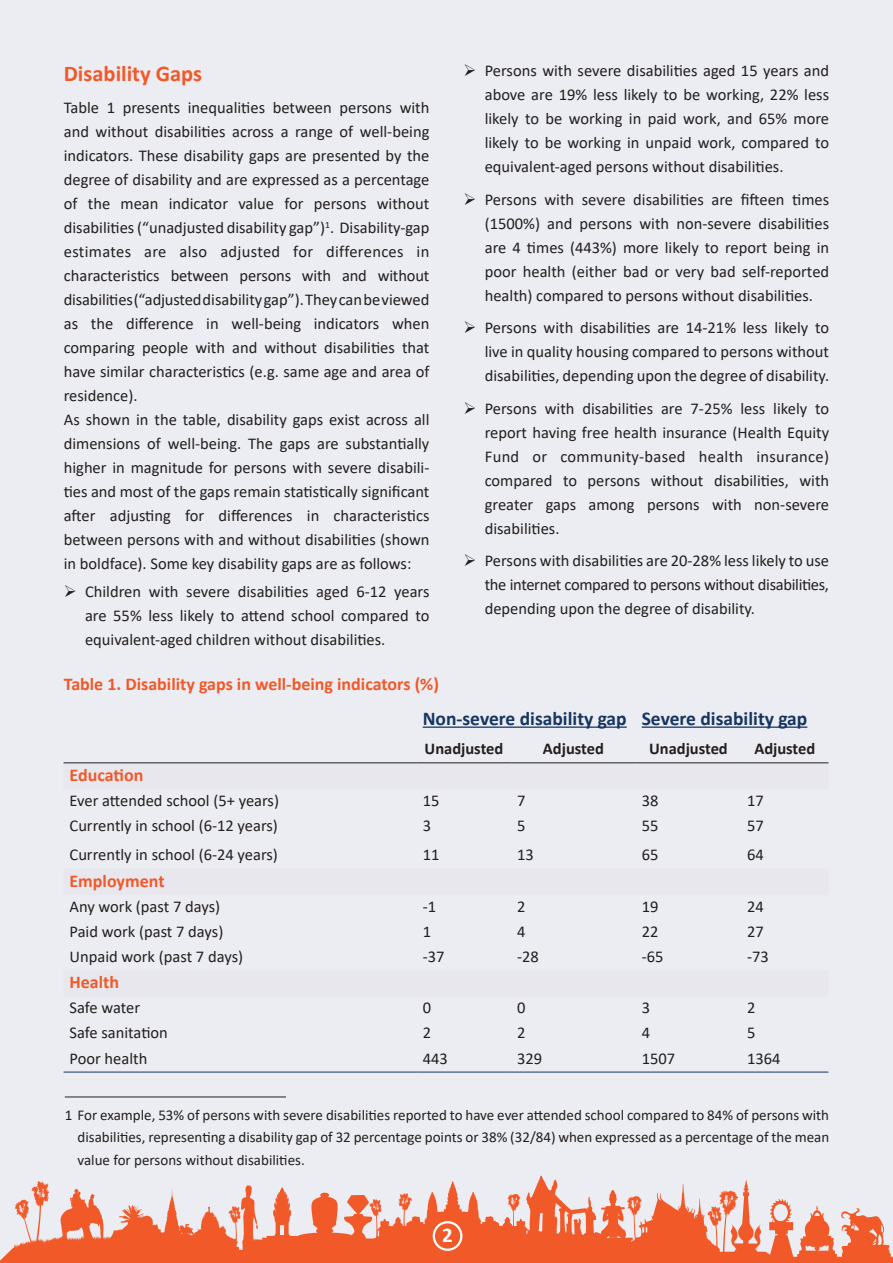
<style>
.page{position:relative;width:893px;height:1263px;background:#ecedf2}
.page>*{position:absolute;margin:0;border:0;box-sizing:border-box;transform-origin:0 0}
.t1{font:700 22.5px "Calibri";color:#f15929}
.t2{font:700 21px "Calibri";color:#fff}
.t3{font:700 19.5px "Calibri";color:#163561}
.t4{font:700 18px "Calibri";color:#f15929}
.t5{font:16.5px/24px "Calibri";color:#231f20;text-align:justify}
.t6{font:700 16.5px "Calibri";color:#231f20}
.t7{font:15px/22.5px "Calibri";color:#231f20;text-align:justify}
</style>
<div class="page">
<svg style="left:64px;top:763px;width:764px;height:1px"></svg>
<hr style="left:64px;top:762px;width:353px;height:1px;background:#231f20">
<hr style="left:417px;top:762px;width:94px;height:1px;background:#231f20">
<hr style="left:511px;top:762px;width:125px;height:1px;background:#231f20">
<hr style="left:636px;top:762px;width:105px;height:1px;background:#231f20">
<hr style="left:741px;top:762px;width:87px;height:1px;background:#231f20">
<hr style="left:64px;top:1072px;width:353px;height:1px;background:#163561">
<hr style="left:417px;top:1072px;width:94px;height:1px;background:#163561">
<hr style="left:511px;top:1072px;width:125px;height:1px;background:#163561">
<hr style="left:636px;top:1072px;width:105px;height:1px;background:#163561">
<hr style="left:741px;top:1072px;width:87px;height:1px;background:#163561">
<hr style="left:423px;top:726px;width:204px;height:2px;background:#163561">
<hr style="left:642px;top:726px;width:165px;height:2px;background:#163561">
<hr style="left:65px;top:1097px;width:221px;height:1px;background:#231f20">
<svg style="left:0;top:1176px;width:893px;height:87px"></svg>
<div style="left:434px;top:1222px;width:27px;height:28px;background:#f15929;border-radius:50%"></div>
<div style="left:433px;top:1221px;width:29px;height:30px;border:2px solid #fff;border-radius:50%"></div>
<p class="t1" style="left:64px;top:57px;width:140px">Disability Gaps</p>
<p class="t5" style="left:64px;top:95px;width:367px">Table 1 presents inequalities between persons with and without disabilities across a range of well-being indicators. These disability gaps are presented by the degree of disability and are expressed as a percentage of the mean indicator value for persons without disabilities (“unadjusted disability gap”)<sup>1</sup>. Disability-gap estimates are also adjusted for differences in characteristics between persons with and without disabilities (“adjusted disability gap”). They can be viewed as the difference in well-being indicators when comparing people with and without disabilities that have similar characteristics (e.g. same age and area of residence).</p>
<p class="t5" style="left:64px;top:407px;width:367px">As shown in the table, disability gaps exist across all dimensions of well-being. The gaps are substantially higher in magnitude for persons with severe disabili&shy;ties and most of the gaps remain statistically significant after adjusting for differences in characteristics between persons with and without disabilities (shown in boldface). Some key disability gaps are as follows:</p>
<p class="t5" style="left:85px;top:580px;width:346px">Children with severe disabilities aged 6-12 years are 55% less likely to attend school compared to equivalent-aged children without disabilities.</p>
<p class="t4" style="left:64px;top:671px;width:377px">Table 1. Disability gaps in well-being indicators (%)</p>
<p class="t5" style="left:485px;top:58px;width:346px">Persons with severe disabilities aged 15 years and above are 19% less likely to be working, 22% less likely to be working in paid work, and 65% more likely to be working in unpaid work, compared to equivalent-aged persons without disabilities.</p>
<p class="t5" style="left:485px;top:187px;width:346px">Persons with severe disabilities are fifteen times (1500%) and persons with non-severe disabilities are 4 times (443%) more likely to report being in poor health (either bad or very bad self-reported health) compared to persons without disabilities.</p>
<p class="t5" style="left:485px;top:315px;width:346px">Persons with disabilities are 14-21% less likely to live in quality housing compared to persons without disabilities, depending upon the degree of disability.</p>
<p class="t5" style="left:485px;top:396px;width:346px">Persons with disabilities are 7-25% less likely to report having free health insurance (Health Equity Fund or community-based health insurance) compared to persons without disabilities, with greater gaps among persons with non-severe disabilities.</p>
<p class="t5" style="left:485px;top:548px;width:346px">Persons with disabilities are 20-28% less likely to use the internet compared to persons without disabilities, depending upon the degree of disability.</p>
<p class="t3" style="left:423px;top:705px;width:205px">Non-severe disability gap</p>
<p class="t3" style="left:642px;top:705px;width:167px">Severe disability gap</p>
<p class="t6" style="left:425px;top:737px;width:80px">Unadjusted</p>
<p class="t6" style="left:543px;top:737px;width:62px">Adjusted</p>
<p class="t6" style="left:649px;top:737px;width:80px">Unadjusted</p>
<p class="t6" style="left:754px;top:737px;width:62px">Adjusted</p>
<p class="t4" style="left:70px;top:762px;width:75px">Education</p>
<p class="t5" style="left:70px;top:788px;width:211px">Ever attended school (5+ years)</p>
<p class="t5" style="left:423px;top:788px;width:18px">15</p>
<p class="t5" style="left:517px;top:788px;width:10px">7</p>
<p class="t5" style="left:642px;top:788px;width:18px">38</p>
<p class="t5" style="left:747px;top:788px;width:18px">17</p>
<p class="t5" style="left:70px;top:813px;width:210px">Currently in school (6-12 years)</p>
<p class="t5" style="left:423px;top:813px;width:10px">3</p>
<p class="t5" style="left:517px;top:813px;width:10px">5</p>
<p class="t5" style="left:642px;top:813px;width:18px">55</p>
<p class="t5" style="left:747px;top:813px;width:18px">57</p>
<p class="t5" style="left:70px;top:842px;width:210px">Currently in school (6-24 years)</p>
<p class="t5" style="left:423px;top:842px;width:18px">11</p>
<p class="t5" style="left:517px;top:842px;width:18px">13</p>
<p class="t5" style="left:642px;top:842px;width:18px">65</p>
<p class="t5" style="left:747px;top:842px;width:18px">64</p>
<p class="t4" style="left:70px;top:868px;width:97px">Employment</p>
<p class="t5" style="left:70px;top:894px;width:152px">Any work (past 7 days)</p>
<p class="t5" style="left:423px;top:894px;width:15px">-1</p>
<p class="t5" style="left:517px;top:894px;width:10px">2</p>
<p class="t5" style="left:642px;top:894px;width:18px">19</p>
<p class="t5" style="left:747px;top:894px;width:18px">24</p>
<p class="t5" style="left:70px;top:919px;width:155px">Paid work (past 7 days)</p>
<p class="t5" style="left:423px;top:919px;width:10px">1</p>
<p class="t5" style="left:517px;top:919px;width:10px">4</p>
<p class="t5" style="left:642px;top:919px;width:18px">22</p>
<p class="t5" style="left:747px;top:919px;width:18px">27</p>
<p class="t5" style="left:70px;top:944px;width:175px">Unpaid work (past 7 days)</p>
<p class="t5" style="left:423px;top:944px;width:23px">-37</p>
<p class="t5" style="left:517px;top:944px;width:23px">-28</p>
<p class="t5" style="left:642px;top:944px;width:23px">-65</p>
<p class="t5" style="left:747px;top:944px;width:23px">-73</p>
<p class="t4" style="left:70px;top:969px;width:51px">Health</p>
<p class="t5" style="left:70px;top:995px;width:72px">Safe water</p>
<p class="t5" style="left:423px;top:995px;width:10px">0</p>
<p class="t5" style="left:517px;top:995px;width:10px">0</p>
<p class="t5" style="left:642px;top:995px;width:10px">3</p>
<p class="t5" style="left:747px;top:995px;width:10px">2</p>
<p class="t5" style="left:70px;top:1020px;width:100px">Safe sanitation</p>
<p class="t5" style="left:423px;top:1020px;width:10px">2</p>
<p class="t5" style="left:517px;top:1020px;width:10px">2</p>
<p class="t5" style="left:642px;top:1020px;width:10px">4</p>
<p class="t5" style="left:747px;top:1020px;width:10px">5</p>
<p class="t5" style="left:70px;top:1046px;width:79px">Poor health</p>
<p class="t5" style="left:423px;top:1046px;width:27px">443</p>
<p class="t5" style="left:517px;top:1046px;width:27px">329</p>
<p class="t5" style="left:642px;top:1046px;width:35px">1507</p>
<p class="t5" style="left:747px;top:1046px;width:35px">1364</p>
<p class="t7" style="left:78px;top:1103px;width:753px;text-indent:-13px">1 For example, 53% of persons with severe disabilities reported to have ever attended school compared to 84% of persons with disabilities, representing a disability gap of 32 percentage points or 38% (32/84) when expressed as a percentage of the mean value for persons without disabilities.</p>
<p class="t2" style="left:442px;top:1220px;width:12px">2</p>
</div>
